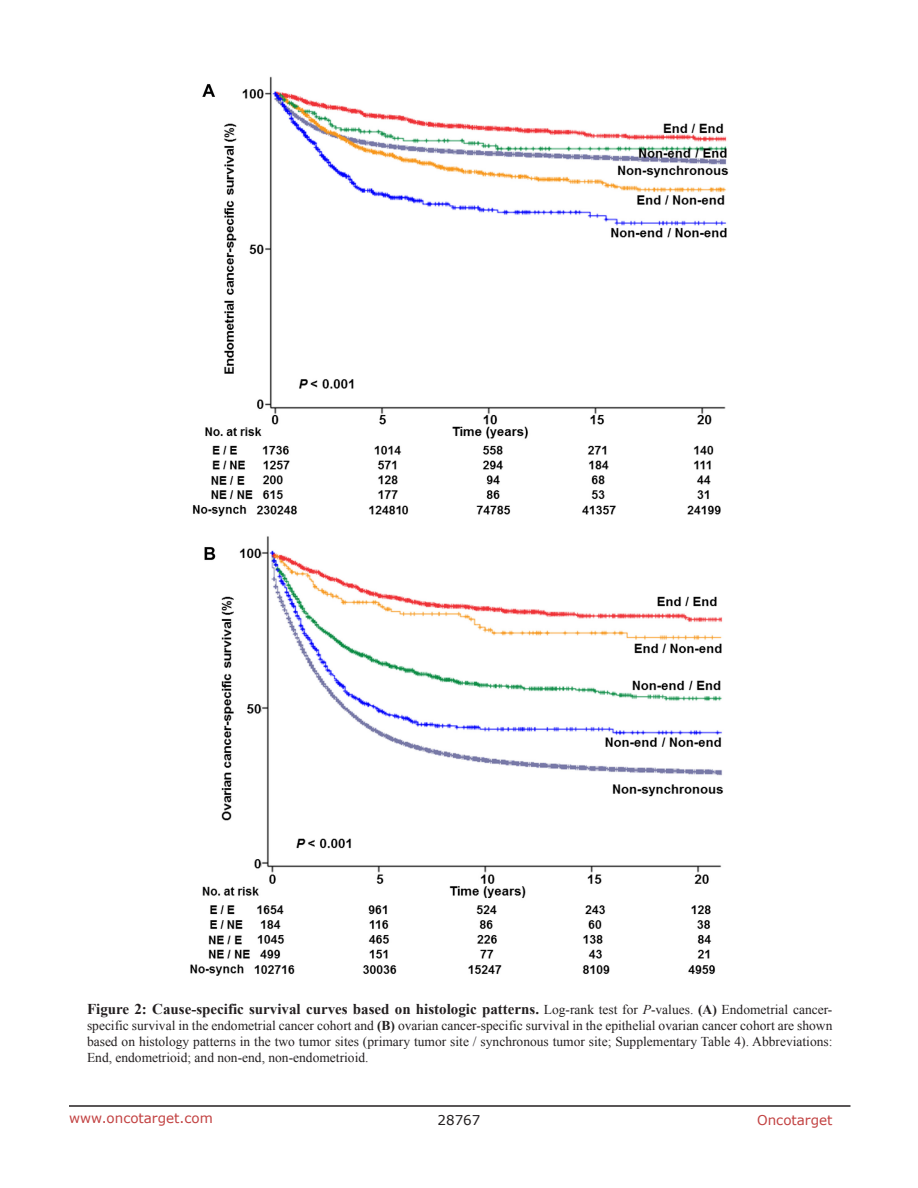
<style>
.page{position:relative;width:918px;height:1188px;background:#fff}
.page>*{position:absolute;margin:0;border:0;box-sizing:border-box;transform-origin:0 0}
.t1{font:700 15px "Times New Roman";color:#231f20}
.t2{font:13.5px/16.2px "Times New Roman";color:#231f20;text-align:justify}
.t3{font:13.5px "Verdana";color:#c24141}
.t4{font:13.5px "Verdana";color:#231f20}
.s1{font-weight:400;font-size:13.5px}
.s2{font-weight:400;font-style:italic;font-size:13.5px}
.s3{font-size:13.5px}
.s4{font-weight:700}
</style>
<div class="page">
<hr style="left:69px;top:1105px;width:781px;height:2px;background:#231f20">
<img style="left:190px;top:76px;width:539px;height:900px">
<p class="t1" style="left:87px;top:998px;width:747px">Figure 2: Cause-specific survival curves based on histologic patterns. <span class="s1">Log-rank test for</span> <span class="s2">P</span><span class="s1">-values.</span> <span class="s3">(A)</span> <span class="s1">Endometrial cancer-</span></p>
<p class="t2" style="left:87px;top:1017px;width:747px">specific survival in the endometrial cancer cohort and <span class="s4">(B)</span> ovarian cancer-specific survival in the epithelial ovarian cancer cohort are shown based on histology patterns in the two tumor sites (primary tumor site / synchronous tumor site; Supplementary Table 4). Abbreviations:<br>End, endometrioid; and non-end, non-endometrioid.</p>
<p class="t3" style="left:69px;top:1109px;width:145px">www.oncotarget.com</p>
<p class="t4" style="left:438px;top:1111px;width:44px">28767</p>
<p class="t3" style="left:757px;top:1111px;width:77px">Oncotarget</p>
</div>
